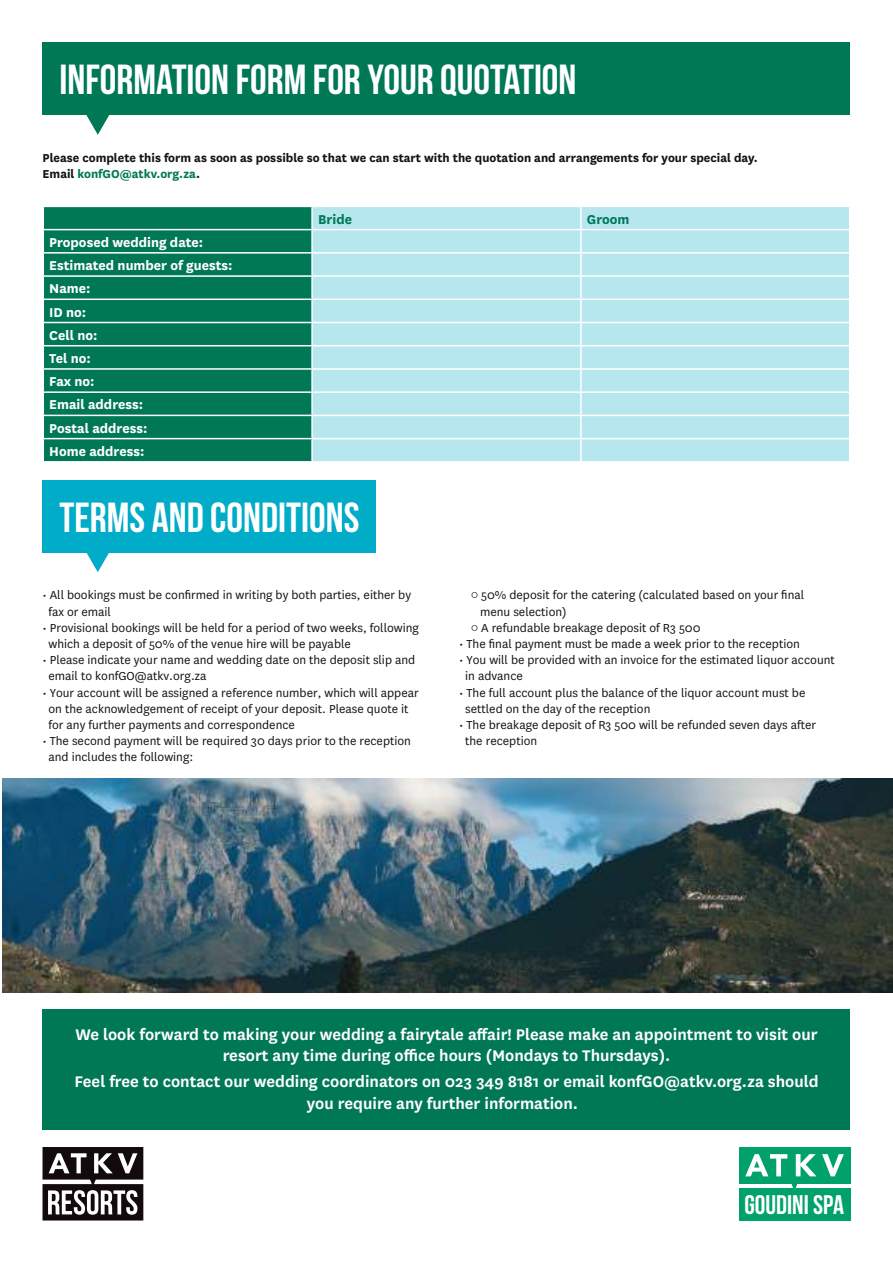
<style>
.page{position:relative;width:893px;height:1263px;background:#fff}
.page>*{position:absolute;margin:0;border:0;box-sizing:border-box;transform-origin:0 0}
.t1{font:700 42px "Bebas Neue";color:#fff}
.t2{font:700 26.85px "Bebas Neue";color:#fff}
.t3{font:600 18px/21px "National";color:#fff;text-align:center}
.t4{font:700 15px/23.2px "National";color:#fff}
.t5{font:700 15px "National";color:#007856}
.t6{font:13.5px/16.2px "National";color:#121314}
.t7{font:700 13.5px/16.2px "National";color:#121314}
.s1{color:#007856}
</style>
<div class="page">
<div style="left:43px;top:1010px;width:807px;height:120px;background:#007856"></div>
<div style="left:44px;top:207px;width:267px;height:254px;background:#007856"></div>
<div style="left:313px;top:207px;width:536px;height:254px;background:#b6e7ef"></div>
<hr style="left:580px;top:207px;width:2px;height:22px;background:#fff">
<hr style="left:43px;top:229px;width:269px;height:1px;background:#fff">
<hr style="left:312px;top:229px;width:269px;height:1px;background:#fff">
<hr style="left:581px;top:229px;width:269px;height:1px;background:#fff">
<hr style="left:580px;top:230px;width:2px;height:22px;background:#fff">
<hr style="left:43px;top:252px;width:269px;height:2px;background:#fff">
<hr style="left:312px;top:252px;width:269px;height:2px;background:#fff">
<hr style="left:581px;top:252px;width:269px;height:2px;background:#fff">
<hr style="left:580px;top:254px;width:2px;height:21px;background:#fff">
<hr style="left:43px;top:275px;width:269px;height:2px;background:#fff">
<hr style="left:312px;top:275px;width:269px;height:2px;background:#fff">
<hr style="left:581px;top:275px;width:269px;height:2px;background:#fff">
<hr style="left:580px;top:277px;width:2px;height:21px;background:#fff">
<hr style="left:43px;top:298px;width:269px;height:2px;background:#fff">
<hr style="left:312px;top:298px;width:269px;height:2px;background:#fff">
<hr style="left:581px;top:298px;width:269px;height:2px;background:#fff">
<hr style="left:580px;top:300px;width:2px;height:22px;background:#fff">
<hr style="left:43px;top:322px;width:269px;height:1px;background:#fff">
<hr style="left:312px;top:322px;width:269px;height:1px;background:#fff">
<hr style="left:581px;top:322px;width:269px;height:1px;background:#fff">
<hr style="left:580px;top:323px;width:2px;height:22px;background:#fff">
<hr style="left:43px;top:345px;width:269px;height:1px;background:#fff">
<hr style="left:312px;top:345px;width:269px;height:1px;background:#fff">
<hr style="left:581px;top:345px;width:269px;height:1px;background:#fff">
<hr style="left:580px;top:346px;width:2px;height:22px;background:#fff">
<hr style="left:43px;top:368px;width:269px;height:2px;background:#fff">
<hr style="left:312px;top:368px;width:269px;height:2px;background:#fff">
<hr style="left:581px;top:368px;width:269px;height:2px;background:#fff">
<hr style="left:580px;top:370px;width:2px;height:21px;background:#fff">
<hr style="left:43px;top:391px;width:269px;height:2px;background:#fff">
<hr style="left:312px;top:391px;width:269px;height:2px;background:#fff">
<hr style="left:581px;top:391px;width:269px;height:2px;background:#fff">
<hr style="left:580px;top:393px;width:2px;height:22px;background:#fff">
<hr style="left:43px;top:415px;width:269px;height:1px;background:#fff">
<hr style="left:312px;top:415px;width:269px;height:1px;background:#fff">
<hr style="left:581px;top:415px;width:269px;height:1px;background:#fff">
<hr style="left:580px;top:416px;width:2px;height:22px;background:#fff">
<hr style="left:43px;top:438px;width:269px;height:1px;background:#fff">
<svg style="left:43px;top:207px;width:1px;height:233px"></svg>
<hr style="left:312px;top:438px;width:269px;height:1px;background:#fff">
<hr style="left:581px;top:438px;width:269px;height:1px;background:#fff">
<hr style="left:580px;top:439px;width:2px;height:22px;background:#fff">
<div style="left:43px;top:43px;width:807px;height:72px;background:#007856"></div>
<div style="left:43px;top:480px;width:333px;height:72px;background:#00acc8"></div>
<svg style="left:86px;top:115px;width:24px;height:20px"></svg>
<svg style="left:85px;top:552px;width:26px;height:20px"></svg>
<img style="left:2px;top:779px;width:891px;height:214px">
<svg style="left:43px;top:1147px;width:100px;height:73px"></svg>
<div style="left:738px;top:1147px;width:112px;height:36px;background:#00a16b"></div>
<svg style="left:745px;top:1154px;width:42px;height:22px"></svg>
<svg style="left:796px;top:1154px;width:20px;height:22px"></svg>
<svg style="left:822px;top:1154px;width:22px;height:22px"></svg>
<div style="left:738px;top:1188px;width:112px;height:33px;background:#00a16b"></div>
<svg style="left:791px;top:1183px;width:7px;height:5px"></svg>
<h1 class="t1" style="left:60px;top:57px;width:518px">INFORMATION FORM FOR YOUR QUOTATION</h1>
<p class="t7" style="left:43px;top:149px;width:717px">Please complete this form as soon as possible so that we can start with the quotation and arrangements for your special day.<br>Email <span class="s1">konfGO@atkv.org.za</span>.</p>
<p class="t4" style="left:49px;top:230px;width:185px">Proposed wedding date:<br>Estimated number of guests:<br>Name:<br>ID no:<br>Cell no:<br>Tel no:<br>Fax no:<br>Email address:<br>Postal address:<br>Home address:</p>
<p class="t5" style="left:318px;top:208px;width:36px">Bride</p>
<p class="t5" style="left:587px;top:208px;width:44px">Groom</p>
<h1 class="t1" style="left:60px;top:494px;width:301px">TERMS AND CONDITIONS</h1>
<p class="t6" style="left:48px;top:586px;width:364px;text-indent:-6px">• All bookings must be confirmed in writing by both parties, either by fax or email</p>
<p class="t6" style="left:48px;top:619px;width:372px;text-indent:-6px">• Provisional bookings will be held for a period of two weeks, following which a deposit of 50% of the venue hire will be payable</p>
<p class="t6" style="left:48px;top:651px;width:368px;text-indent:-6px">• Please indicate your name and wedding date on the deposit slip and email to konfGO@atkv.org.za</p>
<p class="t6" style="left:48px;top:684px;width:372px;text-indent:-6px">• Your account will be assigned a reference number, which will appear on the acknowledgement of receipt of your deposit. Please quote it for any further payments and correspondence</p>
<p class="t6" style="left:48px;top:732px;width:364px;text-indent:-6px">• The second payment will be required 30 days prior to the reception and includes the following:</p>
<p class="t6" style="left:480px;top:586px;width:326px;text-indent:-9px">○ 50% deposit for the catering (calculated based on your final menu selection)</p>
<p class="t6" style="left:471px;top:619px;width:231px">○ A refundable breakage deposit of R3 500</p>
<p class="t6" style="left:459px;top:635px;width:342px">• The final payment must be made a week prior to the reception</p>
<p class="t6" style="left:465px;top:651px;width:371px;text-indent:-6px">• You will be provided with an invoice for the estimated liquor account in advance</p>
<p class="t6" style="left:465px;top:684px;width:342px;text-indent:-6px">• The full account plus the balance of the liquor account must be settled on the day of the reception</p>
<p class="t6" style="left:465px;top:716px;width:352px;text-indent:-6px">• The breakage deposit of R3 500 will be refunded seven days after the reception</p>
<h3 class="t3" style="left:75px;top:1023px;width:744px">We look forward to making your wedding a fairytale affair! Please make an appointment to visit our resort any time during office hours (Mondays to Thursdays).</h3>
<h3 class="t3" style="left:74px;top:1070px;width:746px;line-height:21.6px">Feel free to contact our wedding coordinators on 023 349 8181 or email konfGO@atkv.org.za should you require any further information.</h3>
<h2 class="t2" style="left:744px;top:1190px;width:101px">GOUDINI SPA</h2>
</div>
